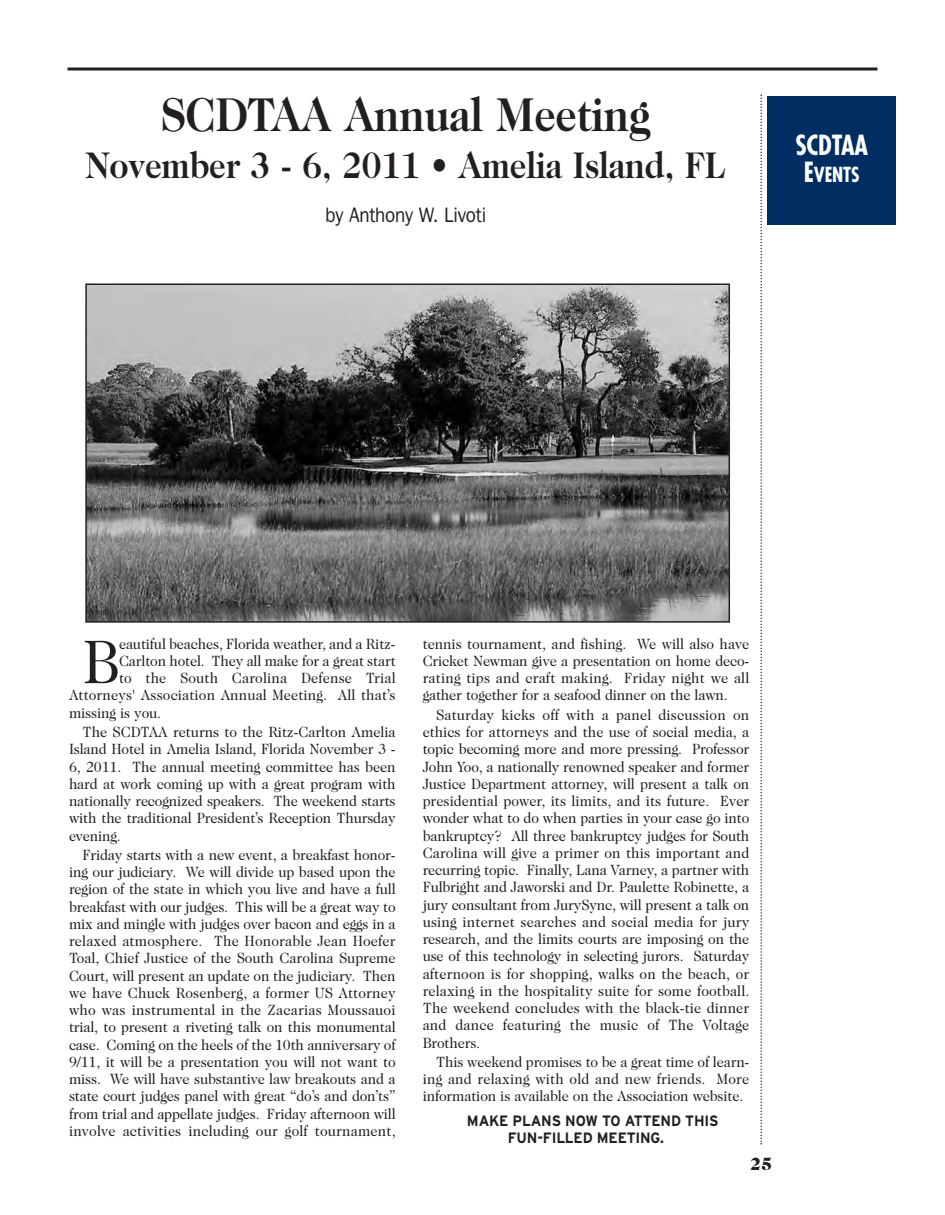
<style>
.page{position:relative;width:945px;height:1215px;background:#fff}
.page>*{position:absolute;margin:0;border:0;box-sizing:border-box;transform-origin:0 0}
.t1{font:62.25px "Caslon Two Twenty Four";color:#231f20;scale:.95 1}
.t2{font:700 48px "Caslon Two Twenty Four";letter-spacing:-.005em;color:#231f20;scale:.89 1}
.t3{font:700 37.5px "Caslon Two Twenty Four";letter-spacing:-.005em;color:#231f20;scale:.89 1}
.t4{font:700 condensed 27px "Futura";letter-spacing:-.005em;color:#fff;scale:.96 1}
.t5{font:21px "Franklin Gothic";letter-spacing:-.01em;color:#231f20;scale:.9 1}
.t6{font:700 condensed 20.25px "Futura";letter-spacing:-.005em;color:#fff;scale:.96 1}
.t7{font:900 18px "Caslon Two Twenty Four";color:#231f20}
.t8{font:15px/17.2px "Caslon Two Twenty Four";letter-spacing:-.01em;color:#231f20;text-align:justify;scale:.95 1}
.t9{font:15px "Caslon Two Twenty Four";letter-spacing:.01em;color:#231f20;scale:.95 1}
.t10{font:700 15px/17.2px "Interstate";letter-spacing:-.015em;color:#231f20;scale:.95 1}
.s1{font-size:27px}
</style>
<div class="page">
<hr style="left:68px;top:68px;width:810px;height:2px;background:#231f20">
<svg style="left:760px;top:94px;width:2px;height:1050px"></svg>
<div style="left:768px;top:97px;width:128px;height:128px;background:#002d62"></div>
<img style="left:88px;top:287px;width:639px;height:333px">
<div style="left:85px;top:284px;width:645px;height:339px;border:2px solid #231f20"></div>
<h2 class="t2" style="left:161px;top:96px;width:552px">SCDTAA Annual Meeting</h2>
<h3 class="t3" style="left:86px;top:151px;width:721px">November 3 - 6, 2011 • Amelia Island, FL</h3>
<h3 class="t5" style="left:325px;top:207px;width:180px">by Anthony W. Livoti</h3>
<h3 class="t4" style="left:795px;top:133px;width:77px">SCDTAA</h3>
<h3 class="t6" style="left:804px;top:165px;width:60px"><span class="s1">E</span>VENTS</h3>
<h1 class="t1" style="left:82px;top:638px;width:41px">B</h1>
<p class="t8" style="left:119px;top:636px;width:293px">eautiful beaches, Florida weather, and a Ritz-</p>
<p class="t8" style="left:119px;top:653px;width:293px">Carlton hotel. They all make for a great start</p>
<p class="t9" style="left:119px;top:672px;width:293px">to the South Carolina Defense Trial</p>
<p class="t9" style="left:69px;top:689px;width:345px">Attorneys' Association Annual Meeting. All that’s</p>
<p class="t8" style="left:69px;top:705px;width:99px">missing is you.</p>
<p class="t8" style="left:69px;top:724px;width:345px;text-indent:13px">The SCDTAA returns to the Ritz-Carlton Amelia Island Hotel in Amelia Island, Florida November 3 - 6, 2011. The annual meeting committee has been hard at work coming up with a great program with nationally recognized speakers. The weekend starts with the traditional President’s Reception Thursday evening.</p>
<p class="t8" style="left:69px;top:847px;width:345px;text-indent:13px">Friday starts with a new event, a breakfast honor&shy;ing our judiciary. We will divide up based upon the region of the state in which you live and have a full breakfast with our judges. This will be a great way to mix and mingle with judges over bacon and eggs in a relaxed atmosphere. The Honorable Jean Hoefer Toal, Chief Justice of the South Carolina Supreme Court, will present an update on the judiciary. Then we have Chuck Rosenberg, a former US Attorney who was instrumental in the Zacarias Moussauoi trial, to present a riveting talk on this monumental case. Coming on the heels of the 10th anniversary of 9/11, it will be a presentation you will not want to miss. We will have substantive law breakouts and a state court judges panel with great “do’s and don’ts” from trial and appellate judges. Friday afternoon will involve activities including our golf tournament,</p>
<p class="t8" style="left:423px;top:636px;width:345px">tennis tournament, and fishing. We will also have Cricket Newman give a presentation on home deco&shy;rating tips and craft making. Friday night we all gather together for a seafood dinner on the lawn.</p>
<p class="t8" style="left:423px;top:707px;width:345px;text-indent:13px">Saturday kicks off with a panel discussion on ethics for attorneys and the use of social media, a topic becoming more and more pressing. Professor John Yoo, a nationally renowned speaker and former Justice Department attorney, will present a talk on presidential power, its limits, and its future. Ever wonder what to do when parties in your case go into bankruptcy? All three bankruptcy judges for South Carolina will give a primer on this important and recurring topic. Finally, Lana Varney, a partner with Fulbright and Jaworski and Dr. Paulette Robinette, a jury consultant from JurySync, will present a talk on using internet searches and social media for jury research, and the limits courts are imposing on the use of this technology in selecting jurors. Saturday afternoon is for shopping, walks on the beach, or relaxing in the hospitality suite for some football.<br>The weekend concludes with the black-tie dinner and dance featuring the music of The Voltage Brothers.</p>
<p class="t8" style="left:423px;top:1054px;width:345px;text-indent:13px">This weekend promises to be a great time of learn&shy;ing and relaxing with old and new friends. More information is available on the Association website.</p>
<p class="t10" style="left:508px;top:1113px;width:223px;text-indent:-41px">MAKE PLANS NOW TO ATTEND THIS<br>FUN-FILLED MEETING.</p>
<p class="t7" style="left:750px;top:1156px;width:23px">25</p>
</div>
